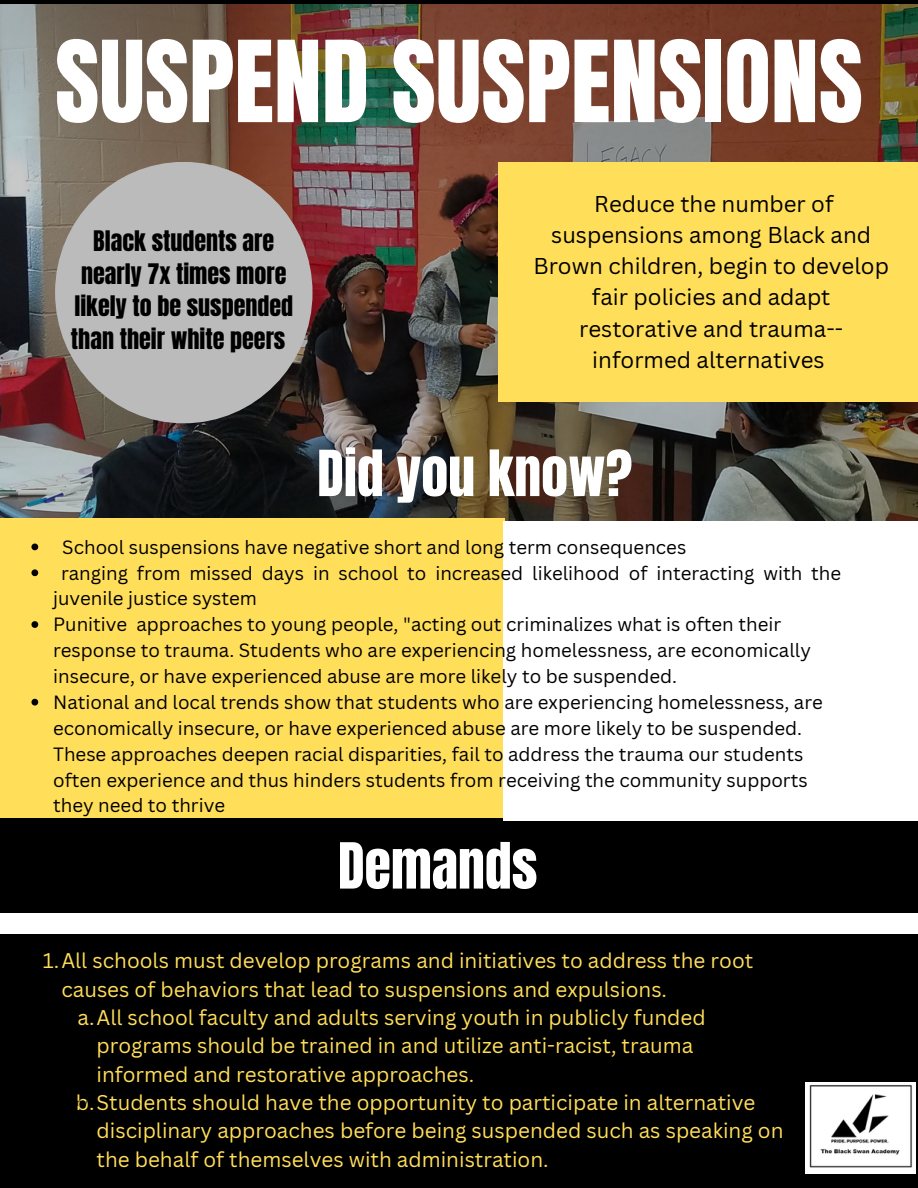
<style>
.page{position:relative;width:918px;height:1188px;background:#000}
.page>*{position:absolute;margin:0;border:0;box-sizing:border-box;transform-origin:0 0}
.t1{font:96px "Anton";color:#fff}
.t2{font:54px "Anton";color:#fff}
.t3{font:24px/32.7px "Anton";color:#000;text-align:center}
.t4{font:22.35px/31px "Canva Sans";color:#000;text-align:center}
.t5{font:20.7px/28.3px "Canva Sans";color:#ffde59}
.t6{font:18.75px/25.8px "Canva Sans";color:#000}
.s1{color:#000}
</style>
<div class="page">
<img style="left:0;top:5px;width:918px;height:516px">
<div style="left:0;top:519px;width:505px;height:299px;background:#ffde59"></div>
<div style="left:504px;top:521px;width:414px;height:299px;background:#fff"></div>
<div style="left:55px;top:162px;width:257px;height:261px;background:#bbb;border-radius:50%"></div>
<div style="left:0;top:913px;width:918px;height:21px;background:#fff"></div>
<div style="left:498px;top:162px;width:420px;height:240px;background:#ffde59"></div>
<img style="left:806px;top:1083px;width:110px;height:91px">
<svg style="left:31px;top:544px;width:7px;height:6px"></svg>
<svg style="left:31px;top:569px;width:7px;height:7px"></svg>
<svg style="left:31px;top:621px;width:7px;height:7px"></svg>
<svg style="left:31px;top:699px;width:7px;height:7px"></svg>
<p class="t1" style="left:55px;top:13px;width:809px">SUSPEND SUSPENSIONS</p>
<p class="t3" style="left:71px;top:225px;width:224px">Black students are nearly 7x times more likely to be suspended than their white peers</p>
<p class="t4" style="left:533px;top:188px;width:357px">Reduce the number of suspensions among Black and<br>Brown children, begin to develop fair policies and adapt restorative and trauma-- informed alternatives</p>
<p class="t2" style="left:317px;top:435px;width:317px">Did you know?</p>
<p class="t6" style="left:62px;top:533px;width:626px">School suspensions have negative short and long term consequences</p>
<p class="t6" style="left:53px;top:559px;width:790px;text-indent:8px">ranging from missed days in school to increased likelihood of interacting with the juvenile justice system</p>
<p class="t6" style="left:53px;top:611px;width:759px">Punitive approaches to young people, "acting out criminalizes what is often their response to trauma. Students who are experiencing homelessness, are economically insecure, or have experienced abuse are more likely to be suspended.</p>
<p class="t6" style="left:53px;top:689px;width:771px">National and local trends show that students who are experiencing homelessness, are economically insecure, or have experienced abuse are more likely to be suspended.<br>These approaches deepen racial disparities, fail to address the trauma our students often experience and thus hinders students from receiving the community supports they need to thrive</p>
<p class="t2" style="left:338px;top:827px;width:227px">Demands<span class="s1">s</span></p>
<p class="t5" style="left:61px;top:946px;width:693px;text-indent:-19px">1.All schools must develop programs and initiatives to address the root causes of behaviors that lead to suspensions and expulsions.</p>
<p class="t5" style="left:97px;top:1003px;width:611px;text-indent:-19px">a.All school faculty and adults serving youth in publicly funded programs should be trained in and utilize anti-racist, trauma informed and restorative approaches.</p>
<p class="t5" style="left:97px;top:1088px;width:689px;text-indent:-21px">b.Students should have the opportunity to participate in alternative disciplinary approaches before being suspended such as speaking on the behalf of themselves with administration.</p>
</div>
